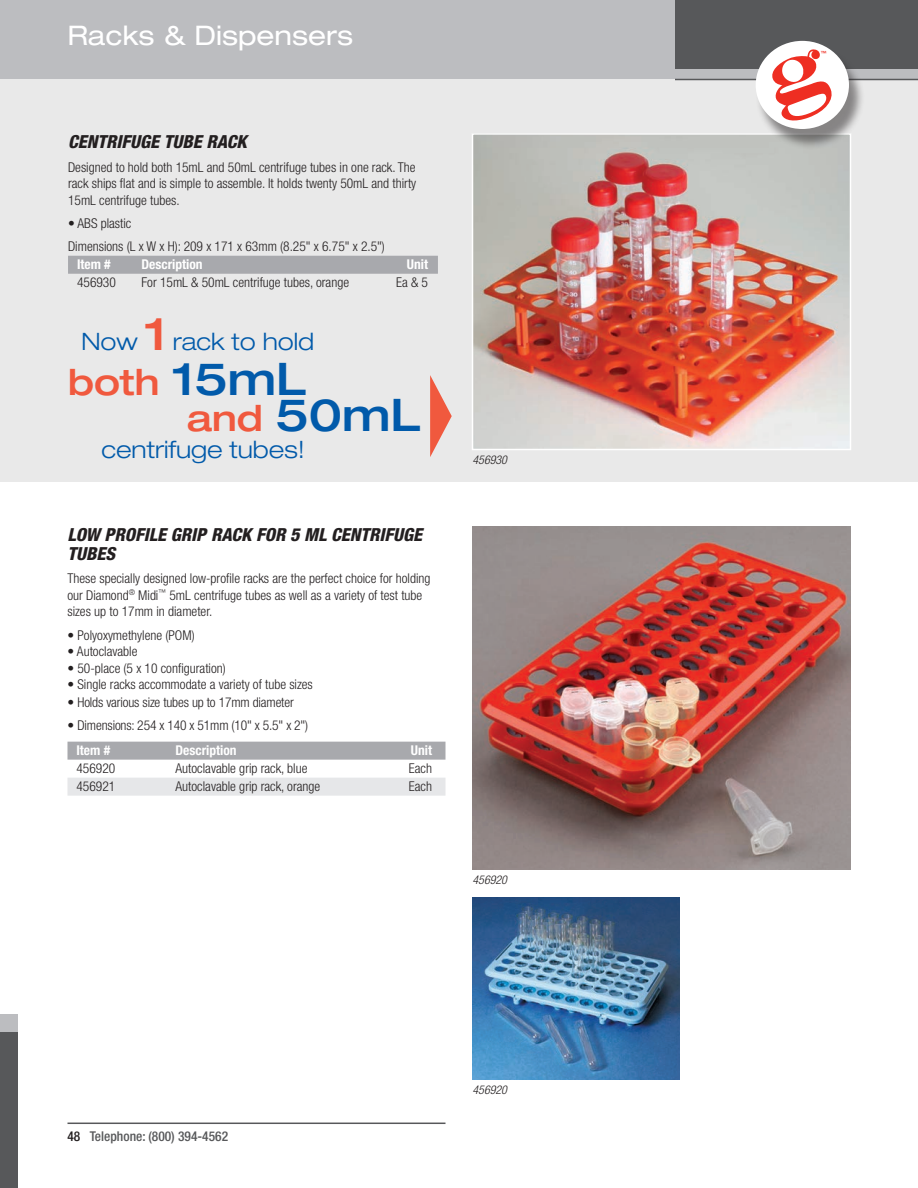
<style>
.page{position:relative;width:918px;height:1188px;background:#fff}
.page>*{position:absolute;margin:0;border:0;box-sizing:border-box;transform-origin:0 0}
.t1{font:500 expanded 45px "Helvetica Neue";color:#015aaa}
.t2{font:500 expanded 36px "Helvetica Neue";color:#f0593e}
.t3{font:expanded 27px "Helvetica Neue";color:#fff}
.t4{font:300 expanded 24px "Helvetica Neue";color:#015aaa}
.t5{font:italic 800 condensed 18px/19.5px "Helvetica Neue";color:#231f20}
.t6{font:300 condensed 13.5px/16.5px "Helvetica Neue";color:#231f20}
.t7{font:700 condensed 13.5px "Helvetica Neue";color:#fff}
.t8{font:500 condensed 13.5px "Helvetica Neue";color:#57585a}
.t9{font:italic 300 condensed 12px "Helvetica Neue";color:#231f20}
.t10{font:9px "Myriad Pro";color:#ee2e22}
.s1{font-weight:500;font-size:45px;color:#f0593e}
.s2{font-size:45px;color:#015aaa}
.s3{font-size:36px;color:#f0593e}
.s4{color:#231f20}
</style>
<div class="page">
<div style="left:0;top:0;width:918px;height:482px;background:#e9e9e9"></div>
<div style="left:68px;top:256px;width:370px;height:18px;background:#a8a9ad"></div>
<img style="left:475px;top:136px;width:373px;height:311px">
<div style="left:472px;top:133px;width:379px;height:317px;border:2px solid #fff"></div>
<svg style="left:430px;top:375px;width:22px;height:82px"></svg>
<div style="left:68px;top:742px;width:378px;height:18px;background:#a8a9ad"></div>
<div style="left:68px;top:778px;width:378px;height:18px;background:#e6e7e9"></div>
<img style="left:472px;top:897px;width:207px;height:183px">
<img style="left:472px;top:526px;width:378px;height:344px">
<div style="left:0;top:0;width:918px;height:78px;background:#bcbdc0"></div>
<div style="left:675px;top:0;width:243px;height:69px;background:#57585a"></div>
<hr style="left:68px;top:1123px;width:378px;height:1px;background:#57585a">
<div style="left:0;top:1014px;width:17px;height:174px;background:#bcbdc0"></div>
<div style="left:0;top:1032px;width:17px;height:156px;background:#57585a"></div>
<hr style="left:675px;top:79px;width:243px;height:1px;background:#57585a">
<div style="left:755px;top:46px;width:110px;height:104px;background:#231f20;opacity:.5"></div>
<div style="left:756px;top:41px;width:93px;height:88px;background:#fff;border-radius:50%"></div>
<svg style="left:772px;top:49px;width:62px;height:72px"></svg>
<h3 class="t3" style="left:68px;top:19px;width:287px">Racks &amp; Dispensers</h3>
<h3 class="t5" style="left:68px;top:132px;width:180px">CENTRIFUGE TUBE RACK</h3>
<p class="t6" style="left:68px;top:159px;width:350px;text-align:justify">Designed to hold both 15mL and 50mL centrifuge tubes in one rack. The rack ships flat and is simple to assemble. It holds twenty 50mL and thirty 15mL centrifuge tubes.</p>
<p class="t6" style="left:68px;top:211px;width:318px;line-height:23.2px">• ABS plastic<br>Dimensions (L x W x H): 209 x 171 x 63mm (8.25" x 6.75" x 2.5")</p>
<p class="t7" style="left:77px;top:256px;width:35px">Item #</p>
<p class="t7" style="left:142px;top:256px;width:63px">Description</p>
<p class="t7" style="left:407px;top:256px;width:23px">Unit</p>
<p class="t6" style="left:77px;top:274px;width:40px">456930</p>
<p class="t6" style="left:142px;top:274px;width:209px">For 15mL &amp; 50mL centrifuge tubes, orange</p>
<p class="t6" style="left:396px;top:274px;width:33px">Ea &amp; 5</p>
<h3 class="t4" style="left:81px;top:327px;width:234px">Now <span class="s1">1</span> rack to hold</h3>
<h2 class="t2" style="left:68px;top:360px;width:240px">both <span class="s2">15mL</span></h2>
<h1 class="t1" style="left:187px;top:387px;width:235px"><span class="s3">and</span> 50mL</h1>
<h3 class="t4" style="left:101px;top:435px;width:205px">centrifuge tubes!</h3>
<h3 class="t5" style="left:68px;top:524px;width:356px">LOW PROFILE GRIP RACK FOR 5 ML CENTRIFUGE<br>TUBES</h3>
<p class="t6" style="left:68px;top:570px;width:365px">These specially designed low-profile racks are the perfect choice for holding our Diamond<sup>®</sup> Midi<sup>™</sup> 5mL centrifuge tubes as well as a variety of test tube sizes up to 17mm in diameter.</p>
<p class="t6" style="left:68px;top:627px;width:129px">• Polyoxymethylene (POM)</p>
<p class="t6" style="left:68px;top:643px;width:72px">• Autoclavable</p>
<p class="t6" style="left:68px;top:660px;width:160px">• 50-place (5 x 10 configuration)</p>
<p class="t6" style="left:68px;top:676px;width:247px">• Single racks accommodate a variety of tube sizes</p>
<p class="t6" style="left:68px;top:694px;width:228px">• Holds various size tubes up to 17mm diameter</p>
<p class="t6" style="left:68px;top:717px;width:242px">• Dimensions: 254 x 140 x 51mm (10" x 5.5" x 2")</p>
<p class="t7" style="left:77px;top:742px;width:35px">Item #</p>
<p class="t7" style="left:176px;top:742px;width:63px">Description</p>
<p class="t7" style="left:411px;top:742px;width:23px">Unit</p>
<p class="t6" style="left:77px;top:760px;width:40px">456920</p>
<p class="t6" style="left:176px;top:760px;width:134px">Autoclavable grip rack, blue</p>
<p class="t6" style="left:409px;top:760px;width:25px">Each</p>
<p class="t6" style="left:77px;top:778px;width:40px">456921</p>
<p class="t6" style="left:176px;top:778px;width:146px">Autoclavable grip rack, orange</p>
<p class="t6" style="left:409px;top:778px;width:25px">Each</p>
<p class="t9" style="left:472px;top:452px;width:36px">456930</p>
<p class="t9" style="left:472px;top:873px;width:36px">456920</p>
<p class="t8" style="left:68px;top:1128px;width:162px"><span class="s4">48</span> Telephone: (800) 394-4562</p>
<p class="t9" style="left:472px;top:1083px;width:36px">456920</p>
<p class="t10" style="left:821px;top:49px;width:7px">™</p>
</div>
